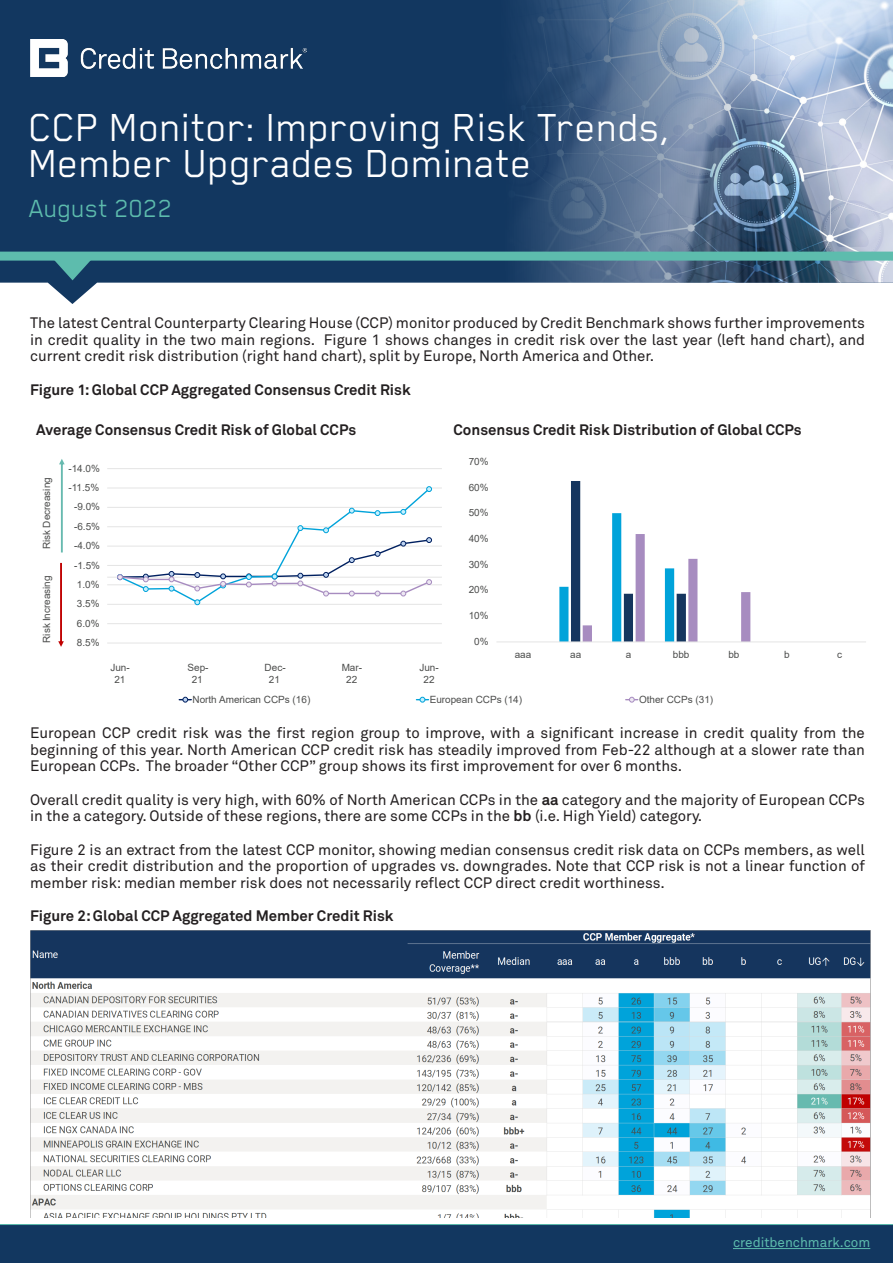
<style>
.page{position:relative;width:893px;height:1263px;background:#fff}
.page>*{position:absolute;margin:0;border:0;box-sizing:border-box;transform-origin:0 0}
.Body_Copy{font:45px/36px "Blender Pro";color:#fff}
.Body_Copy-2{font:28.5px "Blender Pro";color:#5dbcad}
.Body_numbers{font:15px/16.5px "Akkurat Pro";color:#231f20;text-align:justify}
.Body_numbers-2{font:700 15px "Akkurat Pro";color:#231f20}
.t1{font:13.5px "Akkurat Pro";color:#5dbcad}
.t2{font:9.9px/19.4px "Arial";color:#4c4d4c;text-align:center}
.s1{font-weight:700}
</style>
<div class="page">
<svg style="left:0;top:0;width:446px;height:304px;background:#23466b"></svg>
<img style="left:446px;top:0;width:447px;height:283px">
<div style="left:0;top:252px;width:893px;height:9px;background:#5dbcad"></div>
<svg style="left:54px;top:260px;width:37px;height:20px"></svg>
<img style="left:30px;top:39px;width:277px;height:38px">
<div style="left:0;top:1225px;width:893px;height:38px;background:#123760"></div>
<hr style="left:733px;top:1248px;width:137px;height:1px;background:#5dbcad">
<hr style="left:0;top:1224px;width:893px;height:1px;background:#5dbcad">
<img style="left:30px;top:930px;width:841px;height:288px">
<svg style="left:559px;top:481px;width:191px;height:161px"></svg>
<hr style="left:496px;top:642px;width:370px;height:1px;background:#e4e4e4">
<hr style="left:107px;top:468px;width:335px;height:1px;background:#e4e4e4">
<hr style="left:107px;top:488px;width:335px;height:1px;background:#e4e4e4">
<hr style="left:107px;top:507px;width:335px;height:1px;background:#e4e4e4">
<hr style="left:107px;top:526px;width:335px;height:1px;background:#e4e4e4">
<hr style="left:107px;top:546px;width:335px;height:1px;background:#e4e4e4">
<hr style="left:107px;top:565px;width:335px;height:1px;background:#e4e4e4">
<hr style="left:107px;top:584px;width:335px;height:1px;background:#e4e4e4">
<hr style="left:107px;top:604px;width:335px;height:1px;background:#e4e4e4">
<hr style="left:107px;top:623px;width:335px;height:1px;background:#e4e4e4">
<hr style="left:107px;top:643px;width:335px;height:1px;background:#e4e4e4">
<hr style="left:107px;top:577px;width:335px;height:1px;background:#e4e4e4">
<svg style="left:117px;top:486px;width:315px;height:119px"></svg>
<svg style="left:179px;top:697px;width:12px;height:5px"></svg>
<svg style="left:416px;top:697px;width:12px;height:5px"></svg>
<svg style="left:626px;top:697px;width:12px;height:5px"></svg>
<svg style="left:59px;top:459px;width:6px;height:93px"></svg>
<svg style="left:58px;top:563px;width:6px;height:84px"></svg>
<p class="Body_Copy" style="left:29px;top:108px;width:644px">CCP Monitor: Improving Risk Trends,<br>Member Upgrades Dominate</p>
<p class="Body_Copy-2" style="left:29px;top:193px;width:145px">August 2022</p>
<p class="Body_numbers" style="left:30px;top:315px;width:836px">The latest Central Counterparty Clearing House (CCP) monitor produced by Credit Benchmark shows further improvements in credit quality in the two main regions. Figure 1 shows changes in credit risk over the last year (left hand chart), and current credit risk distribution (right hand chart), split by Europe, North America and Other.</p>
<p class="Body_numbers-2" style="left:30px;top:380px;width:382px">Figure 1: Global CCP Aggregated Consensus Credit Risk</p>
<p class="Body_numbers-2" style="left:36px;top:421px;width:322px">Average Consensus Credit Risk of Global CCPs</p>
<p class="Body_numbers-2" style="left:454px;top:421px;width:350px">Consensus Credit Risk Distribution of Global CCPs</p>
<p class="t2" style="left:37px;top:549px;width:73px;rotate:-90deg">Risk Decreasing</p>
<p class="t2" style="left:37px;top:643px;width:69px;rotate:-90deg">Risk Increasing</p>
<p class="t2" style="left:68px;top:458px;width:33px;text-align:right">-14.0% -11.5% -9.0% -6.5% -4.0% -1.5%<br>1.0%<br>3.5%<br>6.0%<br>8.5%</p>
<p class="t2" style="left:469px;top:451px;width:21px">70%</p>
<p class="t2" style="left:469px;top:477px;width:21px">60%</p>
<p class="t2" style="left:469px;top:503px;width:21px">50%</p>
<p class="t2" style="left:469px;top:529px;width:21px">40%</p>
<p class="t2" style="left:469px;top:555px;width:21px">30%</p>
<p class="t2" style="left:469px;top:580px;width:21px">20%</p>
<p class="t2" style="left:469px;top:606px;width:21px">10%</p>
<p class="t2" style="left:474px;top:632px;width:16px">0%</p>
<p class="t2" style="left:515px;top:645px;width:18px">aaa</p>
<p class="t2" style="left:570px;top:645px;width:13px">aa</p>
<p class="t2" style="left:626px;top:645px;width:7px">a</p>
<p class="t2" style="left:673px;top:645px;width:18px">bbb</p>
<p class="t2" style="left:728px;top:645px;width:13px">bb</p>
<p class="t2" style="left:784px;top:645px;width:7px">b</p>
<p class="t2" style="left:837px;top:645px;width:6px">c</p>
<p class="t2" style="left:110px;top:661px;width:21px;line-height:12px">Jun-<br>21</p>
<p class="t2" style="left:188px;top:661px;width:23px;line-height:12px">Sep-<br>21</p>
<p class="t2" style="left:265px;top:661px;width:23px;line-height:12px">Dec-<br>21</p>
<p class="t2" style="left:342px;top:661px;width:22px;line-height:12px">Mar-<br>22</p>
<p class="t2" style="left:419px;top:661px;width:21px;line-height:12px">Jun-<br>22</p>
<p class="t2" style="left:193px;top:689px;width:119px">North American CCPs (16)</p>
<p class="t2" style="left:430px;top:689px;width:94px">European CCPs (14)</p>
<p class="t2" style="left:639px;top:689px;width:76px">Other CCPs (31)</p>
<p class="Body_numbers" style="left:30px;top:725px;width:836px">European CCP credit risk was the first region group to improve, with a significant increase in credit quality from the beginning of this year. North American CCP credit risk has steadily improved from Feb-22 although at a slower rate than European CCPs. The broader “Other CCP” group shows its first improvement for over 6 months.</p>
<p class="Body_numbers" style="left:30px;top:792px;width:836px">Overall credit quality is very high, with 60% of North American CCPs in the <span class="s1">aa</span> category and the majority of European CCPs in the a category. Outside of these regions, there are some CCPs in the <span class="s1">bb</span> (i.e. High Yield) category.</p>
<p class="Body_numbers" style="left:30px;top:842px;width:836px">Figure 2 is an extract from the latest CCP monitor, showing median consensus credit risk data on CCPs members, as well as their credit distribution and the proportion of upgrades vs. downgrades. Note that CCP risk is not a linear function of member risk: median member risk does not necessarily reflect CCP direct credit worthiness.</p>
<p class="Body_numbers-2" style="left:30px;top:907px;width:365px">Figure 2: Global CCP Aggregated Member Credit Risk</p>
<p class="t1" style="left:733px;top:1234px;width:139px">creditbenchmark.com</p>
</div>
